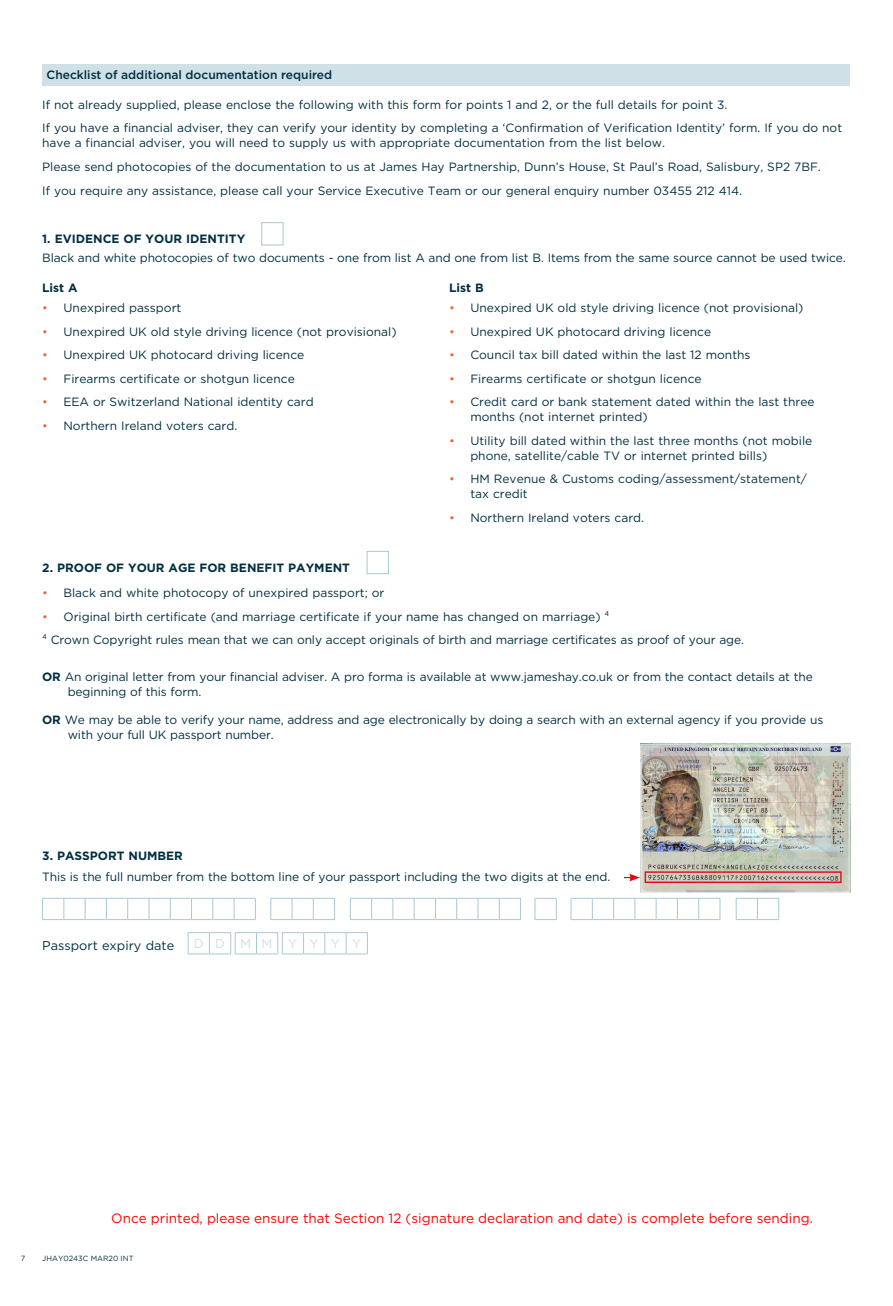
<style>
.page{position:relative;width:893px;height:1306px;background:#fff}
.page>*{position:absolute;margin:0;border:0;box-sizing:border-box;transform-origin:0 0}
.t1{font:13.5px "Gotham";color:#f00}
.t2{font:12.75px "Gotham";color:#002f40}
.t3{font:12.75px "Gotham";letter-spacing:.95em;color:#d0e0e7}
.t4{font:12px/15px "Gotham";color:#002f40}
.t5{font:700 12px "Gotham";color:#002f40}
.t6{font:500 12px "Gotham";color:#002f40}
.t7{font:7.5px "Gotham";color:#002f40}
.s1{color:#f2642f}
.s2{font-weight:700}
</style>
<div class="page">
<div style="left:42px;top:64px;width:807px;height:21px;background:#d0e0e7"></div>
<div style="left:261px;top:222px;width:22px;height:23px;background:#fff;border:1px solid #aac7d2"></div>
<div style="left:366px;top:551px;width:22px;height:23px;background:#fff;border:1px solid #aac7d2"></div>
<img style="left:624px;top:743px;width:226px;height:149px">
<svg style="left:188px;top:932px;width:180px;height:22px"></svg>
<svg style="left:42px;top:898px;width:214px;height:22px"></svg>
<svg style="left:270px;top:898px;width:65px;height:22px"></svg>
<svg style="left:350px;top:898px;width:171px;height:22px"></svg>
<svg style="left:534px;top:898px;width:22px;height:22px"></svg>
<svg style="left:570px;top:898px;width:150px;height:22px"></svg>
<svg style="left:735px;top:898px;width:44px;height:22px"></svg>
<p class="t6" style="left:46px;top:67px;width:287px">Checklist of additional documentation required</p>
<p class="t4" style="left:42px;top:93px;width:801px;line-height:23.5px">If not already supplied, please enclose the following with this form for points 1 and 2, or the full details for point 3.<br>If you have a financial adviser, they can verify your identity by completing a ‘Confirmation of Verification Identity’ form. If you do not</p>
<p class="t4" style="left:42px;top:131px;width:779px;line-height:23.5px">have a financial adviser, you will need to supply us with appropriate documentation from the list below.<br>Please send photocopies of the documentation to us at James Hay Partnership, Dunn’s House, St Paul’s Road, Salisbury, SP2 7BF.<br>If you require any assistance, please call your Service Executive Team or our general enquiry number 03455 212 414.</p>
<p class="t5" style="left:42px;top:231px;width:204px">1. EVIDENCE OF YOUR IDENTITY</p>
<p class="t4" style="left:42px;top:250px;width:804px">Black and white photocopies of two documents - one from list A and one from list B. Items from the same source cannot be used twice.</p>
<p class="t5" style="left:42px;top:280px;width:37px">List A</p>
<p class="t5" style="left:449px;top:280px;width:36px">List B</p>
<p class="t4" style="left:42px;top:300px;width:141px"><span class="s1">•</span> Unexpired passport</p>
<p class="t4" style="left:42px;top:324px;width:356px"><span class="s1">•</span> Unexpired UK old style driving licence (not provisional)</p>
<p class="t4" style="left:42px;top:347px;width:263px"><span class="s1">•</span> Unexpired UK photocard driving licence</p>
<p class="t4" style="left:42px;top:371px;width:254px"><span class="s1">•</span> Firearms certificate or shotgun licence</p>
<p class="t4" style="left:42px;top:394px;width:273px"><span class="s1">•</span> EEA or Switzerland National identity card</p>
<p class="t4" style="left:42px;top:418px;width:196px"><span class="s1">•</span> Northern Ireland voters card.</p>
<p class="t4" style="left:449px;top:300px;width:356px"><span class="s1">•</span> Unexpired UK old style driving licence (not provisional)</p>
<p class="t4" style="left:449px;top:324px;width:263px"><span class="s1">•</span> Unexpired UK photocard driving licence</p>
<p class="t4" style="left:449px;top:347px;width:303px"><span class="s1">•</span> Council tax bill dated within the last 12 months</p>
<p class="t4" style="left:449px;top:371px;width:254px"><span class="s1">•</span> Firearms certificate or shotgun licence</p>
<p class="t4" style="left:470px;top:394px;width:345px;text-indent:-21px"><span class="s1">•</span> Credit card or bank statement dated within the last three months (not internet printed)</p>
<p class="t4" style="left:470px;top:433px;width:343px;text-indent:-21px"><span class="s1">•</span> Utility bill dated within the last three months (not mobile phone, satellite/cable TV or internet printed bills)</p>
<p class="t4" style="left:470px;top:471px;width:338px;text-indent:-21px"><span class="s1">•</span> HM Revenue &amp; Customs coding/assessment/statement/ tax credit</p>
<p class="t4" style="left:449px;top:510px;width:196px"><span class="s1">•</span> Northern Ireland voters card.</p>
<p class="t5" style="left:42px;top:560px;width:309px">2. PROOF OF YOUR AGE FOR BENEFIT PAYMENT</p>
<p class="t4" style="left:42px;top:585px;width:343px"><span class="s1">•</span> Black and white photocopy of unexpired passport; or</p>
<p class="t4" style="left:42px;top:605px;width:703px;line-height:23px"><span class="s1">•</span> Original birth certificate (and marriage certificate if your name has changed on marriage) ⁴<br>⁴ Crown Copyright rules mean that we can only accept originals of birth and marriage certificates as proof of your age.</p>
<p class="t4" style="left:68px;top:669px;width:746px;text-indent:-26px"><span class="s2">OR</span> An original letter from your financial adviser. A pro forma is available at www.jameshay.co.uk or from the contact details at the beginning of this form.</p>
<p class="t4" style="left:68px;top:712px;width:756px;text-indent:-26px"><span class="s2">OR</span> We may be able to verify your name, address and age electronically by doing a search with an external agency if you provide us with your full UK passport number.</p>
<p class="t5" style="left:42px;top:847px;width:142px">3. PASSPORT NUMBER</p>
<p class="t4" style="left:42px;top:869px;width:569px">This is the full number from the bottom line of your passport including the two digits at the end.</p>
<p class="t2" style="left:42px;top:936px;width:133px">Passport expiry date</p>
<p class="t3" style="left:194px;top:935px;width:169px">DD MM YYYY</p>
<p class="t1" style="left:111px;top:1209px;width:703px">Once printed, please ensure that Section 12 (signature declaration and date) is complete before sending.</p>
<p class="t7" style="left:21px;top:1253px;width:6px">7</p>
<p class="t7" style="left:42px;top:1253px;width:93px">JHAY0243C MAR20 INT</p>
</div>
